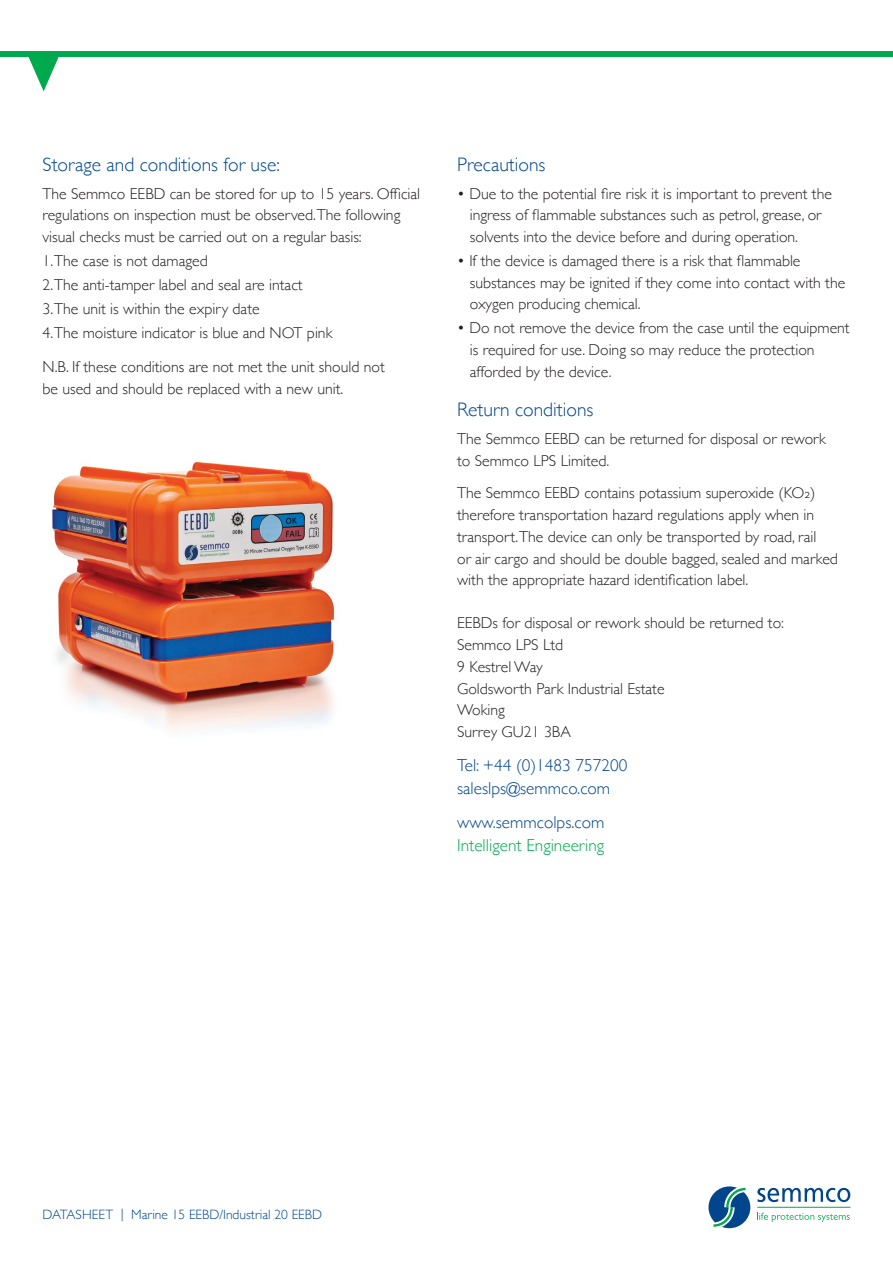
<style>
.page{position:relative;width:893px;height:1263px;background:#fff}
.page>*{position:absolute;margin:0;border:0;box-sizing:border-box;transform-origin:0 0}
.Sub_headings{font:300 19.5px "Gill Sans";color:#01468c}
.Address{font:300 17.25px/23.2px "Gill Sans";color:#01468c}
.Address-2{font:300 17.25px/23.2px "Gill Sans";color:#00a94d}
.bullets{font:300 15.75px/21.8px "Gill Sans";color:#231f20}
.Body{font:300 15.75px/21.8px "Gill Sans";color:#231f20}
.Body_after_bullet{font:300 15.75px/21.8px "Gill Sans";color:#231f20}
.Body_before_bullet{font:300 15.75px/21.8px "Gill Sans";color:#231f20}
.Main_headings{font:300 13.5px "Gill Sans";color:#01468c}
.s1{font-family:"Gill Sans Light SC";font-weight:400;font-size:13.5px}
.s2{color:#01468c}
</style>
<div class="page">
<div style="left:0;top:51px;width:893px;height:6px;background:#00a94d"></div>
<svg style="left:28px;top:57px;width:31px;height:34px"></svg>
<img style="left:52px;top:461px;width:283px;height:270px">
<svg style="left:757px;top:1212px;width:93px;height:10px"></svg>
<hr style="left:757px;top:1207px;width:93px;height:1px;background:#00a94d">
<svg style="left:757px;top:1188px;width:93px;height:14px"></svg>
<svg style="left:708px;top:1186px;width:42px;height:42px"></svg>
<p class="Sub_headings" style="left:43px;top:149px;width:239px">Storage and conditions for use:</p>
<p class="Body_before_bullet" style="left:43px;top:182px;width:379px">The Semmco EEBD can be stored for up to 15 years. Official regulations on inspection must be observed.The following visual checks must be carried out on a regular basis:</p>
<p class="bullets" style="left:43px;top:249px;width:167px">1.The case is not damaged</p>
<p class="bullets" style="left:43px;top:273px;width:262px">2.The anti-tamper label and seal are intact</p>
<p class="bullets" style="left:43px;top:297px;width:219px">3.The unit is within the expiry date</p>
<p class="bullets" style="left:43px;top:321px;width:291px">4.The moisture indicator is blue and NOT pink</p>
<p class="Body_after_bullet" style="left:43px;top:355px;width:344px">N.B. If these conditions are not met the unit should not be used and should be replaced with a new unit.</p>
<p class="Sub_headings" style="left:457px;top:149px;width:90px">Precautions</p>
<p class="bullets" style="left:470px;top:182px;width:364px;text-indent:-13px">• Due to the potential fire risk it is important to prevent the ingress of flammable substances such as petrol, grease, or solvents into the device before and during operation.</p>
<p class="bullets" style="left:470px;top:249px;width:377px;text-indent:-13px">• If the device is damaged there is a risk that flammable substances may be ignited if they come into contact with the oxygen producing chemical.</p>
<p class="bullets" style="left:470px;top:316px;width:381px;text-indent:-13px">• Do not remove the device from the case until the equipment is required for use. Doing so may reduce the protection afforded by the device.</p>
<p class="Sub_headings" style="left:457px;top:395px;width:138px">Return conditions</p>
<p class="Body" style="left:457px;top:427px;width:370px">The Semmco EEBD can be returned for disposal or rework to Semmco LPS Limited.</p>
<p class="Body" style="left:457px;top:481px;width:382px">The Semmco EEBD contains potassium superoxide (KO<span class="s1">2</span>) therefore transportation hazard regulations apply when in transport.The device can only be transported by road, rail<br>or air cargo and should be double bagged, sealed and marked with the appropriate hazard identification label.</p>
<p class="Body_after_bullet" style="left:457px;top:611px;width:328px">EEBDs for disposal or rework should be returned to:<br>Semmco LPS Ltd<br>9 Kestrel Way<br>Goldsworth Park Industrial Estate<br>Woking<br>Surrey GU21 3BA</p>
<p class="Address" style="left:457px;top:753px;width:172px">Tel: +44 (0)1483 757200 saleslps@semmco.com</p>
<p class="Address-2" style="left:457px;top:810px;width:149px"><span class="s2">www.semmcolps.com<br></span>Intelligent Engineering</p>
<p class="Main_headings" style="left:43px;top:1204px;width:281px">DATASHEET | Marine 15 EEBD/Industrial 20 EEBD</p>
</div>
